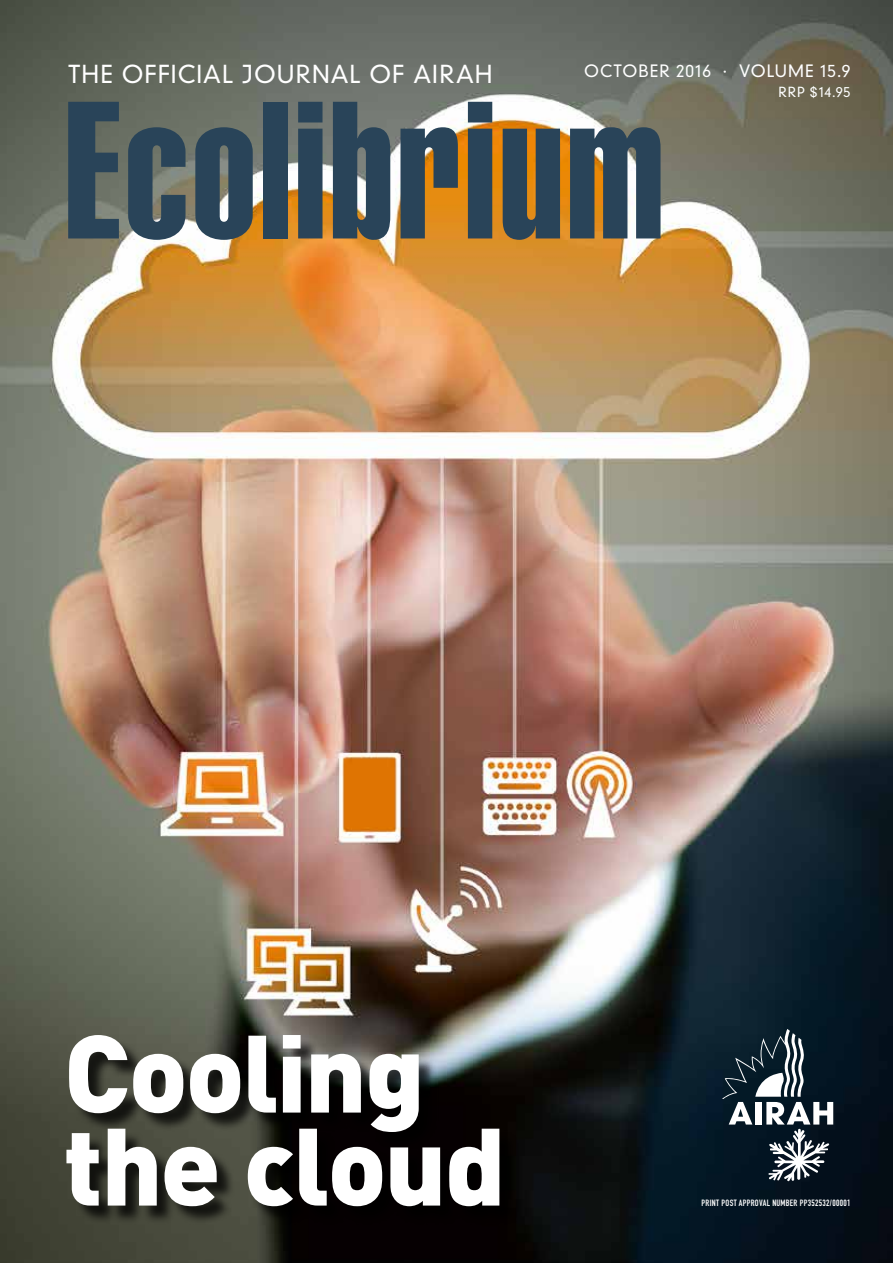
<style>
.page{position:relative;width:893px;height:1263px;background:#fff}
.page>*{position:absolute;margin:0;border:0;box-sizing:border-box;transform-origin:0 0}
.t1{font:192px "Helvetica Extra Compressed";letter-spacing:.015em;color:#294459}
.t2{font:900 108px/93px "DIN";letter-spacing:-.025em;color:#fff}
.t3{font:300 24px "DIN Neuzeit Grotesk";letter-spacing:.04em;color:#fff}
.t4{font:300 16.5px "DIN Neuzeit Grotesk";letter-spacing:.06em;color:#fff}
.t5{font:300 13.5px "DIN Neuzeit Grotesk";letter-spacing:.055em;color:#fff}
.t6{font:9px "DIN Engschrift";letter-spacing:.035em;color:#fff}
</style>
<div class="page">
<img style="left:0;top:0;width:893px;height:1263px">
<div style="left:69px;top:1038px;width:449px;height:187px;background:#000;opacity:.75"></div>
<svg style="left:722px;top:1029px;width:111px;height:152px"></svg>
<p class="t3" style="left:68px;top:59px;width:426px">THE OFFICIAL JOURNAL OF AIRAH</p>
<p class="t4" style="left:584px;top:61px;width:268px">OCTOBER 2016 · VOLUME 15.9</p>
<p class="t5" style="left:778px;top:84px;width:74px">RRP $14.95</p>
<p class="t1" style="left:64px;top:55px;width:601px">Ecolibrium</p>
<p class="t2" style="left:64px;top:1021px;width:444px">Cooling the cloud</p>
<p class="t6" style="left:702px;top:1197px;width:150px">PRINT POST APPROVAL NUMBER PP352532/00001</p>
</div>
